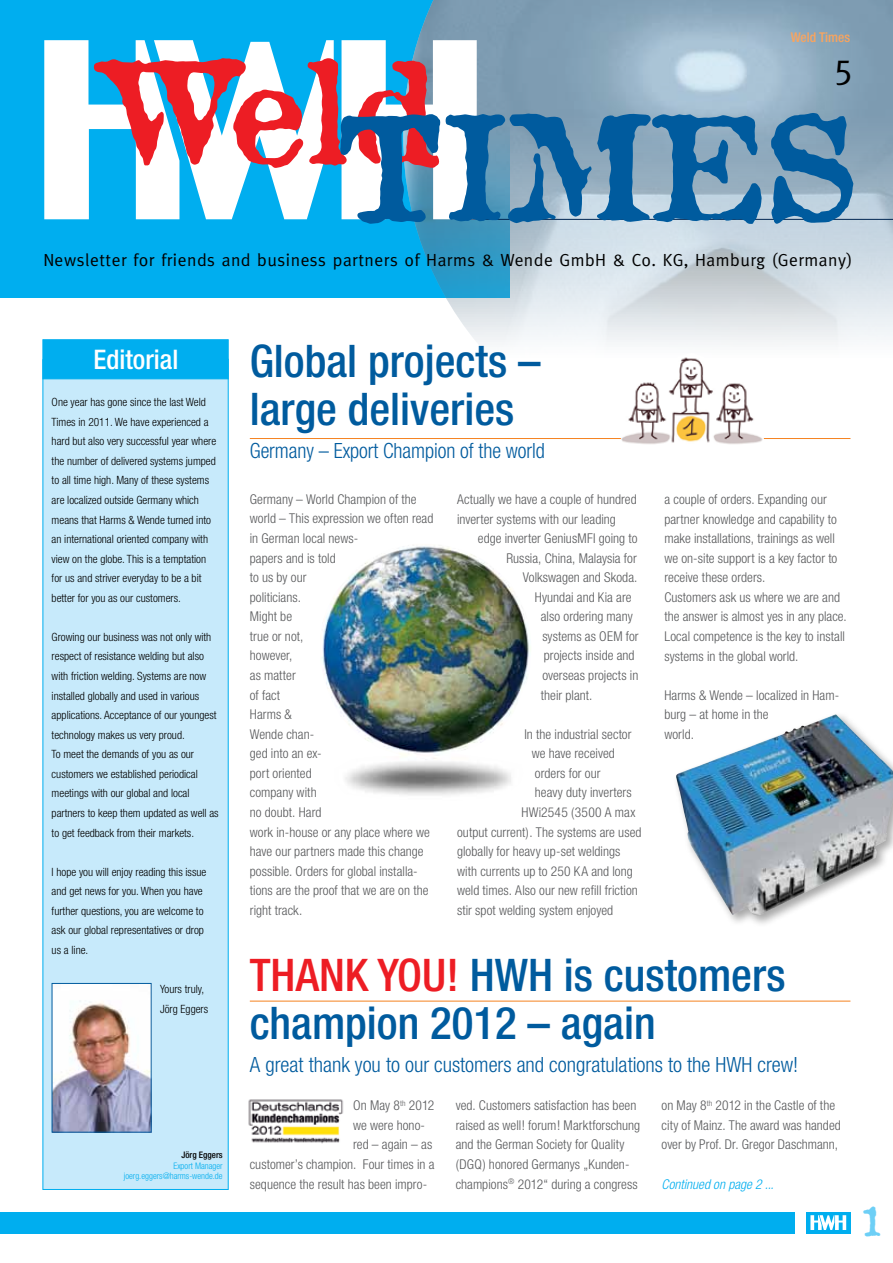
<style>
.page{position:relative;width:893px;height:1263px;background:#fff}
.page>*{position:absolute;margin:0;border:0;box-sizing:border-box;transform-origin:0 0}
.t1{font:142.65px "Attic";letter-spacing:-.005em;color:#005b9e}
.t2{font:500 condensed 45px/48px "Helvetica Neue";color:#005b9e}
.t3{font:39px "Attic";color:#6dcff6}
.t4{font:36px "Meta Caps";color:#000}
.t5{font:500 condensed 27px "Helvetica Neue";color:#fff}
.t6{font:300 condensed 21px "Helvetica Neue";color:#005b9e}
.t7{font:17.55px "Meta";letter-spacing:.03em;color:#000}
.t8{font:300 condensed 13.5px/19.5px "Helvetica Neue";letter-spacing:.005em;color:#58595b}
.t9{font:italic 300 condensed 13.5px "Helvetica Neue";letter-spacing:.005em;color:#00aeef}
.t10{font:500 condensed 13.5px "Helvetica Neue";color:#f9a45e}
.t11{font:300 condensed 11.4px/19.5px "Helvetica Neue";color:#000}
.t12{font:300 condensed 9px/10.8px "Helvetica Neue";color:#00aeef;text-align:right}
.t13{font:500 condensed 9px "Helvetica Neue";color:#000}
.s1{color:#ed1d24}
</style>
<div class="page">
<div style="left:0;top:1212px;width:794px;height:21px;background:#00aeef"></div>
<div style="left:806px;top:1212px;width:44px;height:21px;background:#00aeef"></div>
<svg style="left:810px;top:1215px;width:36px;height:15px"></svg>
<div style="left:0;top:0;width:509px;height:297px;background:#00aeef"></div>
<img style="left:403px;top:0;width:490px;height:439px">
<hr style="left:459px;top:219px;width:434px;height:1px;background:#002652">
<div style="left:43px;top:359px;width:185px;height:830px;background:#c7eafb"></div>
<div style="left:43px;top:339px;width:186px;height:40px;background:#00aeef;border:1px solid #00aeef"></div>
<svg style="left:342px;top:40px;width:135px;height:179px;background:#c2e2f0"></svg>
<svg style="left:44px;top:40px;width:290px;height:179px"></svg>
<img style="left:54px;top:985px;width:96px;height:145px">
<div style="left:52px;top:983px;width:100px;height:149px;border:1px solid #005b9e"></div>
<hr style="left:250px;top:438px;width:600px;height:1px;background:#f58220">
<img style="left:618px;top:353px;width:146px;height:91px">
<img style="left:320px;top:546px;width:209px;height:249px">
<div style="left:673px;top:711px;width:220px;height:217px;background:#000;opacity:.35"></div>
<img style="left:676px;top:714px;width:217px;height:201px">
<hr style="left:250px;top:1001px;width:600px;height:1px;background:#f58220">
<img style="left:248px;top:1099px;width:96px;height:45px">
<p class="t10" style="left:791px;top:29px;width:61px">Weld Times</p>
<h1 class="t1" style="left:95px;top:64px;width:764px"><sup>WELD</sup>TIMES</h1>
<h3 class="t4" style="left:834px;top:51px;width:21px">5</h3>
<p class="t7" style="left:44px;top:250px;width:810px">Newsletter for friends and business partners of Harms &amp; Wende GmbH &amp; Co. KG, Hamburg (Germany)</p>
<h3 class="t5" style="left:93px;top:343px;width:86px">Editorial</h3>
<p class="t11" style="left:52px;top:392px;width:166px">One year has gone since the last Weld Times in 2011. We have experienced a hard but also very successful year where the number of delivered systems jumped to all time high. Many of these systems are localized outside Germany which means that Harms &amp; Wende turned into an international oriented company with view on the globe. This is a temptation for us and striver everyday to be a bit better for you as our customers.</p>
<p class="t11" style="left:52px;top:627px;width:169px">Growing our business was not only with respect of resistance welding but also with friction welding. Systems are now installed globally and used in various applications. Acceptance of our youngest technology makes us very proud.<br>To meet the demands of you as our customers we established periodical meetings with our global and local partners to keep them updated as well as to get feedback from their markets.</p>
<p class="t11" style="left:52px;top:862px;width:156px">I hope you will enjoy reading this issue and get news for you. When you have further questions, you are welcome to ask our global representatives or drop us a line.</p>
<p class="t11" style="left:160px;top:979px;width:50px">Yours truly,<br>Jörg Eggers</p>
<p class="t13" style="left:181px;top:1149px;width:43px">Jörg Eggers</p>
<p class="t12" style="left:124px;top:1160px;width:100px">Export Manager joerg.eggers@harms-wende.de</p>
<h2 class="t2" style="left:250px;top:337px;width:292px">Global projects – large deliveries</h2>
<h3 class="t6" style="left:250px;top:439px;width:296px">Germany – Export Champion of the world</h3>
<p class="t8" style="left:250px;top:489px;width:185px">Germany – World Champion of the world – This expression we often read in German local news-<br>papers and is told<br>to us by our<br>politicians.<br>Might be<br>true or not,<br>however,<br>as matter<br>of fact<br>Harms &amp;<br>Wende chan-<br>ged into an ex-<br>port oriented<br>company with<br>no doubt. Hard<br>work in-house or any place where we have our partners made this change possible. Orders for global installa&shy;tions are the proof that we are on the right track.</p>
<p class="t8" style="left:457px;top:489px;width:181px">Actually we have a couple of hundred inverter systems with our leading</p>
<p class="t8" style="left:478px;top:528px;width:161px">edge inverter GeniusMFI going to</p>
<p class="t8" style="left:506px;top:548px;width:132px">Russia, China, Malaysia for</p>
<p class="t8" style="left:523px;top:568px;width:116px">Volkswagen and Skoda.</p>
<p class="t8" style="left:535px;top:587px;width:98px">Hyundai and Kia are</p>
<p class="t8" style="left:541px;top:607px;width:93px">also ordering many</p>
<p class="t8" style="left:542px;top:626px;width:98px">systems as OEM for</p>
<p class="t8" style="left:544px;top:646px;width:92px">projects inside and</p>
<p class="t8" style="left:542px;top:665px;width:98px">overseas projects in</p>
<p class="t8" style="left:541px;top:685px;width:53px">their plant.</p>
<p class="t8" style="left:524px;top:724px;width:109px">In the industrial sector</p>
<p class="t8" style="left:532px;top:744px;width:85px">we have received</p>
<p class="t8" style="left:535px;top:763px;width:67px">orders for our</p>
<p class="t8" style="left:535px;top:783px;width:98px">heavy duty inverters</p>
<p class="t8" style="left:521px;top:802px;width:115px">HWi2545 (3500 A max</p>
<p class="t8" style="left:457px;top:822px;width:186px">output current). The systems are used</p>
<p class="t8" style="left:457px;top:841px;width:165px">globally for heavy up-set weldings</p>
<p class="t8" style="left:457px;top:861px;width:177px">with currents up to 250 KA and long</p>
<p class="t8" style="left:457px;top:881px;width:182px">weld times. Also our new refill friction</p>
<p class="t8" style="left:457px;top:900px;width:158px">stir spot welding system enjoyed</p>
<p class="t8" style="left:664px;top:489px;width:184px">a couple of orders. Expanding our partner knowledge and capability to make installations, trainings as well we on-site support is a key factor to receive these orders.<br>Customers ask us where we are and the answer is almost yes in any place.<br>Local competence is the key to install systems in the global world.</p>
<p class="t8" style="left:664px;top:685px;width:176px">Harms &amp; Wende – localized in Ham&shy;burg – at home in the<br>world.</p>
<h2 class="t2" style="left:250px;top:950px;width:537px"><span class="s1">THANK YOU!</span> HWH is customers champion 2012 – again</h2>
<h3 class="t6" style="left:250px;top:1052px;width:550px">A great thank you to our customers and congratulations to the HWH crew!</h3>
<p class="t8" style="left:353px;top:1096px;width:83px">On May 8<sup>th</sup> 2012</p>
<p class="t8" style="left:353px;top:1115px;width:73px">we were hono-</p>
<p class="t8" style="left:353px;top:1135px;width:81px">red – again – as</p>
<p class="t8" style="left:250px;top:1154px;width:186px">customer’s champion. Four times in a</p>
<p class="t8" style="left:250px;top:1174px;width:179px">sequence the result has been impro-</p>
<p class="t8" style="left:456px;top:1096px;width:186px">ved. Customers satisfaction has been raised as well! forum! Marktforschung and the German Society for Quality (DGQ) honored Germanys „Kunden&shy;champions<sup>®</sup> 2012“ during a congress</p>
<p class="t8" style="left:662px;top:1096px;width:181px">on May 8<sup>th</sup> 2012 in the Castle of the city of Mainz. The award was handed over by Prof. Dr. Gregor Daschmann,</p>
<p class="t9" style="left:662px;top:1176px;width:114px">Continued on page 2 ...</p>
<h3 class="t3" style="left:860px;top:1193px;width:25px">1</h3>
</div>
